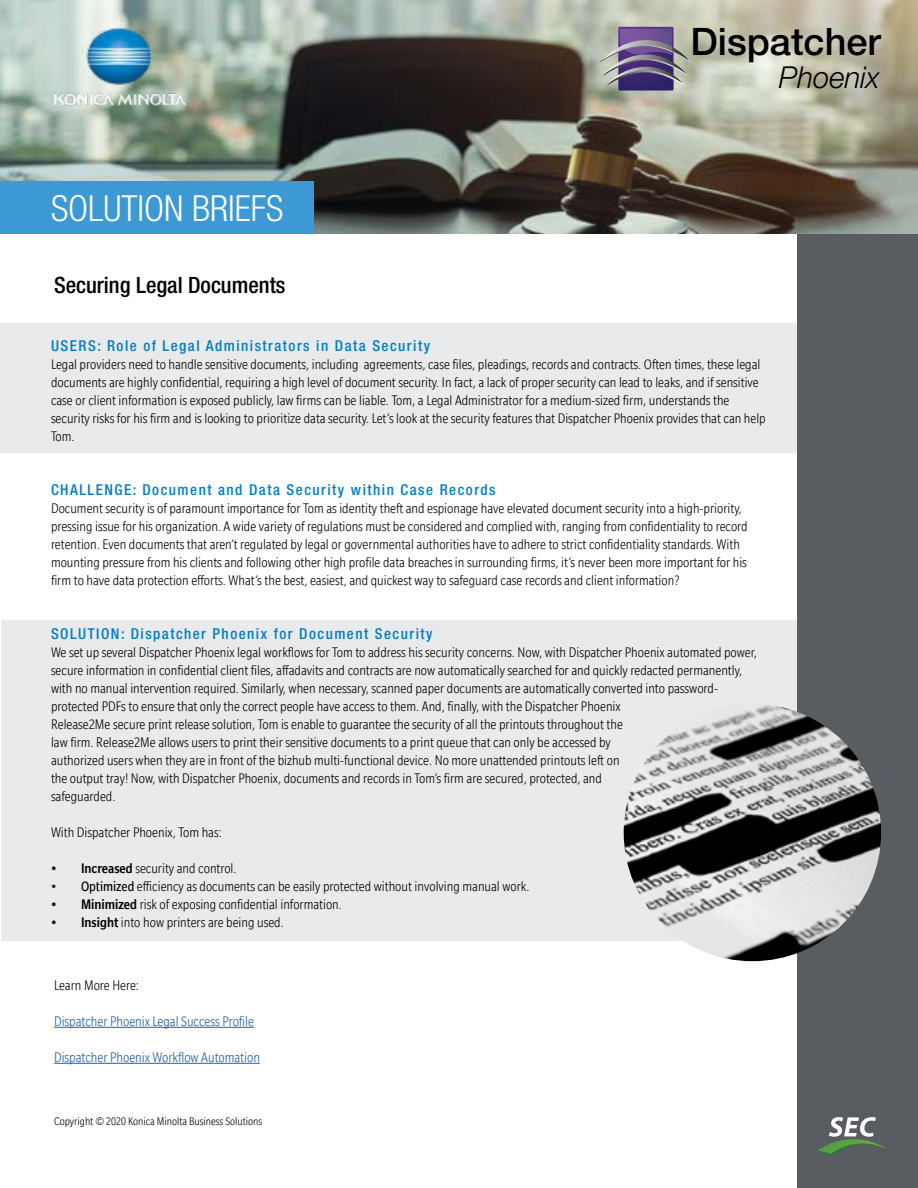
<style>
.page{position:relative;width:918px;height:1188px;background:#fff}
.page>*{position:absolute;margin:0;border:0;box-sizing:border-box;transform-origin:0 0}
.t1{font:500 37.95px "Helvetica Neue LT Std";color:#000}
.t2{font:300 condensed 36px "Helvetica Neue LT Std";color:#fff}
.t3{font:italic 300 30.3px "Helvetica Neue LT Std";color:#000}
.t4{font:500 condensed 22.5px "Helvetica Neue LT Std";color:#000}
.t5{font:300 condensed 15px/18px "Slate";color:#000}
.t6{font:500 condensed 15px "Helvetica Neue LT Std";letter-spacing:.1em;color:#007dc6}
.t7{font:300 condensed 15px "Slate";color:#215e9e}
.t8{font:300 condensed 12px "Slate";color:#000}
.s1{font-weight:500}
.s2{font-weight:400}
</style>
<div class="page">
<div style="left:1px;top:620px;width:797px;height:320px;background:#e9eaeb"></div>
<div style="left:0;top:323px;width:802px;height:130px;background:#e9eaeb"></div>
<img style="left:0;top:0;width:918px;height:234px">
<div style="left:0;top:182px;width:313px;height:52px;background:#3c99d3"></div>
<div style="left:797px;top:234px;width:121px;height:954px;background:#595c60"></div>
<svg style="left:599px;top:27px;width:92px;height:64px;background:#847a94"></svg>
<svg style="left:817px;top:1117px;width:69px;height:38px"></svg>
<img style="left:624px;top:704px;width:257px;height:257px;border-radius:129px">
<img style="left:33px;top:7px;width:175px;height:120px">
<hr style="left:54px;top:1027px;width:200px;height:1px;background:#215e9e">
<hr style="left:54px;top:1063px;width:206px;height:1px;background:#215e9e">
<h2 class="t2" style="left:51px;top:188px;width:234px">SOLUTION BRIEFS</h2>
<h3 class="t4" style="left:54px;top:271px;width:233px">Securing Legal Documents</h3>
<h1 class="t1" style="left:691px;top:19px;width:192px">Dispatcher</h1>
<h3 class="t3" style="left:779px;top:59px;width:102px">Phoenix</h3>
<p class="t6" style="left:51px;top:337px;width:381px">USERS: Role of Legal Administrators in Data Security</p>
<p class="t5" style="left:51px;top:355px;width:716px">Legal providers need to handle sensitive documents, including agreements, case files, pleadings, records and contracts. Often times, these legal documents are highly confidential, requiring a high level of document security. In fact, a lack of proper security can lead to leaks, and if sensitive case or client information is exposed publicly, law firms can be liable. Tom, a Legal Administrator for a medium-sized firm, understands the security risks for his firm and is looking to prioritize data security. Let’s look at the security features that Dispatcher Phoenix provides that can help Tom.</p>
<p class="t6" style="left:51px;top:481px;width:446px">CHALLENGE: Document and Data Security within Case Records</p>
<p class="t5" style="left:51px;top:499px;width:698px">Document security is of paramount importance for Tom as identity theft and espionage have elevated document security into a high-priority, pressing issue for his organization. A wide variety of regulations must be considered and complied with, ranging from confidentiality to record retention. Even documents that aren’t regulated by legal or governmental authorities have to adhere to strict confidentiality standards. With mounting pressure from his clients and following other high profile data breaches in surrounding firms, it’s never been more important for his firm to have data protection efforts. What’s the best, easiest, and quickest way to safeguard case records and client information?</p>
<p class="t6" style="left:51px;top:625px;width:383px">SOLUTION: Dispatcher Phoenix for Document Security</p>
<p class="t5" style="left:51px;top:643px;width:707px">We set up several Dispatcher Phoenix legal workflows for Tom to address his security concerns. Now, with Dispatcher Phoenix automated power, secure information in confidential client files, affadavits and contracts are now automatically searched for and quickly redacted permanently, with no manual intervention required. Similarly, when necessary, scanned paper documents are automatically converted into password&shy;protected PDFs to ensure that only the correct people have access to them. And, finally, with the Dispatcher Phoenix<br>Release2Me secure print release solution, Tom is enable to guarantee the security of all the printouts throughout the<br>law firm. Release2Me allows users to print their sensitive documents to a print queue that can only be accessed by<br>authorized users when they are in front of the bizhub multi-functional device. No more unattended printouts left on<br>the output tray! Now, with Dispatcher Phoenix, documents and records in Tom’s firm are secured, protected, and<br>safeguarded.</p>
<p class="t5" style="left:51px;top:823px;width:172px">With Dispatcher Phoenix, Tom has:</p>
<p class="t5" style="left:51px;top:859px;width:187px"><span class="s1">• Increased</span> security and control.</p>
<p class="t5" style="left:51px;top:877px;width:480px"><span class="s2">• Optimized</span> efficiency as documents can be easily protected without involving manual work.</p>
<p class="t5" style="left:51px;top:895px;width:292px"><span class="s1">• Minimized</span> risk of exposing confidential information.</p>
<p class="t5" style="left:51px;top:913px;width:234px"><span class="s1">• Insight</span> into how printers are being used.</p>
<p class="t5" style="left:54px;top:977px;width:87px">Learn More Here:</p>
<p class="t7" style="left:54px;top:1014px;width:202px">Dispatcher Phoenix Legal Success Profile</p>
<p class="t7" style="left:54px;top:1050px;width:207px">Dispatcher Phoenix Workflow Automation</p>
<p class="t8" style="left:54px;top:1115px;width:210px">Copyright © 2020 Konica Minolta Business Solutions</p>
</div>
